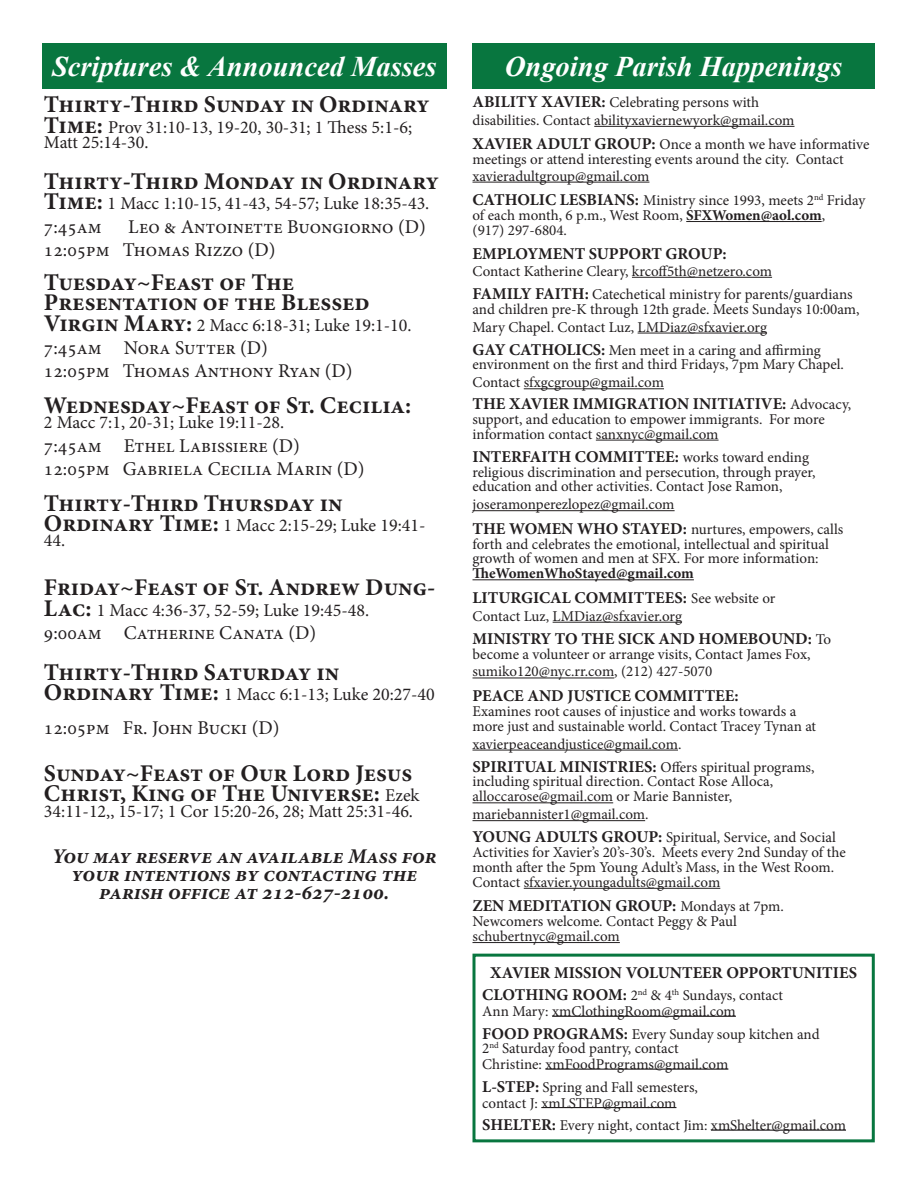
<style>
.page{position:relative;width:918px;height:1188px;background:#fff}
.page>*{position:absolute;margin:0;border:0;box-sizing:border-box;transform-origin:0 0}
.t1{font:italic 700 28.5px "Times New Roman";color:#fff}
.t2{font:700 24px/20.4px "Minion Pro";color:#231f20}
.t3{font:italic 700 21px/17.9px "Minion Pro";color:#231f20;text-align:center}
.t4{font:19.5px "Minion Pro";color:#231f20}
.t5{font:18px/15.3px "Minion Pro";color:#231f20}
.t6{font:700 16.5px "Minion Pro";color:#231f20}
.t7{font:15px/14.9px "Minion Pro";color:#231f20}
.s1{font-weight:700;font-size:16.5px}
.s2{font-weight:700}
.s3{font-weight:400;font-size:15px}
.s4{font-weight:700;font-size:24px}
.s5{font-weight:400;font-size:18px}
</style>
<div class="page">
<div style="left:42px;top:43px;width:405px;height:46px;background:#08763f"></div>
<div style="left:472px;top:43px;width:403px;height:46px;background:#08763f"></div>
<hr style="left:594px;top:126px;width:201px;height:1px;background:#231f20">
<hr style="left:472px;top:182px;width:177px;height:1px;background:#231f20">
<hr style="left:686px;top:221px;width:136px;height:1px;background:#231f20">
<hr style="left:632px;top:277px;width:140px;height:1px;background:#231f20">
<hr style="left:638px;top:333px;width:129px;height:1px;background:#231f20">
<hr style="left:524px;top:388px;width:140px;height:1px;background:#231f20">
<hr style="left:596px;top:440px;width:123px;height:1px;background:#231f20">
<hr style="left:472px;top:510px;width:203px;height:1px;background:#231f20">
<hr style="left:472px;top:579px;width:222px;height:1px;background:#231f20">
<hr style="left:553px;top:622px;width:129px;height:1px;background:#231f20">
<hr style="left:472px;top:678px;width:142px;height:1px;background:#231f20">
<hr style="left:472px;top:750px;width:206px;height:1px;background:#231f20">
<hr style="left:472px;top:802px;width:141px;height:1px;background:#231f20">
<hr style="left:472px;top:820px;width:173px;height:1px;background:#231f20">
<hr style="left:524px;top:888px;width:196px;height:1px;background:#231f20">
<hr style="left:472px;top:942px;width:148px;height:1px;background:#231f20">
<hr style="left:552px;top:1016px;width:184px;height:1px;background:#231f20">
<hr style="left:545px;top:1069px;width:183px;height:1px;background:#231f20">
<hr style="left:541px;top:1107px;width:135px;height:1px;background:#231f20">
<hr style="left:711px;top:1130px;width:135px;height:1px;background:#231f20">
<div style="left:472px;top:954px;width:403px;height:188px;border:3px solid #08763f"></div>
<p class="t1" style="left:52px;top:46px;width:386px">Scriptures &amp; Announced Masses</p>
<p class="t1" style="left:505px;top:46px;width:339px">Ongoing Parish Happenings</p>
<p class="t7" style="left:472px;top:95px;width:288px"><span class="s1">ABILITY XAVIER:</span> Celebrating persons with</p>
<p class="t7" style="left:472px;top:113px;width:324px">disabilities. Contact abilityxaviernewyork@gmail.com</p>
<p class="t7" style="left:472px;top:137px;width:398px"><span class="s1">XAVIER ADULT GROUP:</span> Once a month we have informative meetings or attend interesting events around the city. Contact</p>
<p class="t7" style="left:472px;top:168px;width:178px">xavieradultgroup@gmail.com</p>
<p class="t7" style="left:472px;top:193px;width:394px"><span class="s1">CATHOLIC LESBIANS:</span> Ministry since 1993, meets 2<sup>nd</sup> Friday of each month, 6 p.m., West Room, <span class="s2">SFXWomen@aol.com</span>,</p>
<p class="t7" style="left:472px;top:223px;width:96px">(917) 297-6804.</p>
<p class="t6" style="left:472px;top:243px;width:256px">EMPLOYMENT SUPPORT GROUP:</p>
<p class="t7" style="left:472px;top:264px;width:301px">Contact Katherine Cleary, krcoff5th@netzero.com</p>
<p class="t7" style="left:472px;top:287px;width:389px"><span class="s1">FAMILY FAITH:</span> Catechetical ministry for parents/guardians and children pre-K through 12th grade. Meets Sundays 10:00am,</p>
<p class="t7" style="left:473px;top:319px;width:296px">Mary Chapel. Contact Luz, LMDiaz@sfxavier.org</p>
<p class="t7" style="left:472px;top:342px;width:350px"><span class="s1">GAY CATHOLICS:</span> Men meet in a caring and affirming</p>
<p class="t7" style="left:473px;top:356px;width:373px;line-height:17.9px">environment on the first and third Fridays, 7pm Mary Chapel.<br>Contact sfxgcgroup@gmail.com</p>
<p class="t6" style="left:472px;top:392px;width:380px">THE XAVIER IMMIGRATION INITIATIVE: <span class="s3">Advocacy,</span></p>
<p class="t7" style="left:473px;top:412px;width:354px">support, and education to empower immigrants. For more information contact sanxnyc@gmail.com</p>
<p class="t6" style="left:472px;top:445px;width:338px">INTERFAITH COMMITTEE: <span class="s3">works toward ending</span></p>
<p class="t7" style="left:472px;top:464px;width:345px">religious discrimination and persecution, through prayer,</p>
<p class="t7" style="left:472px;top:479px;width:312px">education and other activities. Contact Jose Ramon,</p>
<p class="t7" style="left:472px;top:497px;width:204px">joseramonperezlopez@gmail.com</p>
<p class="t7" style="left:472px;top:522px;width:372px"><span class="s1">THE WOMEN WHO STAYED:</span> nurtures, empowers, calls forth and celebrates the emotional, intellectual and spiritual growth of women and men at SFX. For more information:<br><span class="s2">TheWomenWhoStayed@gmail.com</span></p>
<p class="t6" style="left:472px;top:586px;width:304px">LITURGICAL COMMITTEES: <span class="s3">See website or</span></p>
<p class="t7" style="left:473px;top:609px;width:211px">Contact Luz, LMDiaz@sfxavier.org</p>
<p class="t6" style="left:472px;top:627px;width:360px">MINISTRY TO THE SICK AND HOMEBOUND: <span class="s3">To</span></p>
<p class="t7" style="left:473px;top:647px;width:340px">become a volunteer or arrange visits, Contact James Fox,</p>
<p class="t7" style="left:473px;top:664px;width:241px">sumiko120@nyc.rr.com, (212) 427-5070</p>
<p class="t6" style="left:472px;top:684px;width:268px">PEACE AND JUSTICE COMMITTEE:</p>
<p class="t7" style="left:472px;top:704px;width:345px">Examines root causes of injustice and works towards a more just and sustainable world. Contact Tracey Tynan at</p>
<p class="t7" style="left:472px;top:736px;width:210px">xavierpeaceandjustice@gmail.com.</p>
<p class="t7" style="left:472px;top:759px;width:344px"><span class="s1">SPIRITUAL MINISTRIES:</span> Offers spiritual programs,</p>
<p class="t7" style="left:473px;top:774px;width:302px">including spiritual direction. Contact Rose Alloca,</p>
<p class="t7" style="left:473px;top:789px;width:261px">alloccarose@gmail.com or Marie Bannister,</p>
<p class="t7" style="left:473px;top:807px;width:178px">mariebannister1@gmail.com.</p>
<p class="t7" style="left:472px;top:830px;width:375px"><span class="s1">YOUNG ADULTS GROUP:</span> Spiritual, Service, and Social Activities for Xavier’s 20’s-30’s. Meets every 2nd Sunday of the month after the 5pm Young Adult’s Mass, in the West Room.<br>Contact sfxavier.youngadults@gmail.com</p>
<p class="t6" style="left:472px;top:894px;width:313px">ZEN MEDITATION GROUP: <span class="s3">Mondays at 7pm.</span></p>
<p class="t7" style="left:473px;top:914px;width:266px">Newcomers welcome. Contact Peggy &amp; Paul</p>
<p class="t7" style="left:473px;top:929px;width:149px">schubertnyc@gmail.com</p>
<p class="t6" style="left:490px;top:961px;width:368px">XAVIER MISSION VOLUNTEER OPPORTUNITIES</p>
<p class="t7" style="left:482px;top:988px;width:302px"><span class="s1">CLOTHING ROOM:</span> 2<sup>nd</sup> &amp; 4<sup>th</sup> Sundays, contact</p>
<p class="t7" style="left:482px;top:1004px;width:255px">Ann Mary: xmClothingRoom@gmail.com</p>
<p class="t7" style="left:482px;top:1027px;width:339px"><span class="s1">FOOD PROGRAMS:</span> Every Sunday soup kitchen and</p>
<p class="t7" style="left:482px;top:1041px;width:198px">2<sup>nd</sup> Saturday food pantry, contact</p>
<p class="t7" style="left:482px;top:1057px;width:248px">Christine: xmFoodPrograms@gmail.com</p>
<p class="t7" style="left:482px;top:1080px;width:217px"><span class="s1">L-STEP:</span> Spring and Fall semesters,</p>
<p class="t7" style="left:482px;top:1095px;width:196px">contact J: xmLSTEP@gmail.com</p>
<p class="t7" style="left:482px;top:1118px;width:365px"><span class="s1">SHELTER:</span> Every night, contact Jim: xmShelter@gmail.com</p>
<p class="t2" style="left:44px;top:94px;width:387px">Thirty-Third Sunday in Ordinary</p>
<p class="t5" style="left:44px;top:120px;width:370px"><span class="s4">Time:</span> Prov 31:10-13, 19-20, 30-31; 1 Thess 5:1-6;<br>Matt 25:14-30.</p>
<p class="t2" style="left:44px;top:171px;width:396px">Thirty-Third Monday in Ordinary</p>
<p class="t5" style="left:44px;top:196px;width:387px"><span class="s4">Time:</span> 1 Macc 1:10-15, 41-43, 54-57; Luke 18:35-43.</p>
<p class="t4" style="left:44px;top:213px;width:59px">7:45am</p>
<p class="t4" style="left:128px;top:213px;width:299px">Leo &amp; Antoinette Buongiorno (D)</p>
<p class="t4" style="left:44px;top:237px;width:233px">12:05pm Thomas Rizzo (D)</p>
<p class="t2" style="left:44px;top:272px;width:327px">Tuesday~Feast of The<br>Presentation of the Blessed</p>
<p class="t5" style="left:44px;top:317px;width:369px"><span class="s4">Virgin Mary:</span> 2 Macc 6:18-31; Luke 19:1-10.</p>
<p class="t4" style="left:44px;top:335px;width:226px">7:45am Nora Sutter (D)</p>
<p class="t4" style="left:44px;top:358px;width:310px">12:05pm Thomas Anthony Ryan (D)</p>
<p class="t2" style="left:44px;top:395px;width:369px">Wednesday~Feast of St. Cecilia:</p>
<p class="t5" style="left:44px;top:415px;width:242px">2 Macc 7:1, 20-31; Luke 19:11-28.</p>
<p class="t4" style="left:44px;top:432px;width:258px">7:45am Ethel Labissiere (D)</p>
<p class="t4" style="left:44px;top:456px;width:322px">12:05pm Gabriela Cecilia Marin (D)</p>
<p class="t2" style="left:44px;top:492px;width:300px">Thirty-Third Thursday in</p>
<p class="t5" style="left:44px;top:518px;width:383px"><span class="s4">Ordinary Time:</span> 1 Macc 2:15-29; Luke 19:41-<br>44.</p>
<p class="t2" style="left:44px;top:577px;width:393px">Friday~Feast of St. Andrew Dung-</p>
<p class="t5" style="left:44px;top:603px;width:327px"><span class="s4">Lac:</span> 1 Macc 4:36-37, 52-59; Luke 19:45-48.</p>
<p class="t4" style="left:44px;top:620px;width:274px">9:00am Catherine Canata (D)</p>
<p class="t2" style="left:44px;top:662px;width:297px">Thirty-Third Saturday in</p>
<p class="t5" style="left:44px;top:687px;width:392px"><span class="s4">Ordinary Time:</span> 1 Macc 6:1-13; Luke 20:27-40</p>
<p class="t4" style="left:44px;top:714px;width:237px">12:05pm Fr. John Bucki (D)</p>
<p class="t2" style="left:44px;top:763px;width:377px">Sunday~Feast of Our Lord Jesus<br>Christ, King of The Universe: <span class="s5">Ezek</span></p>
<p class="t5" style="left:44px;top:803px;width:371px">34:11-12,, 15-17; 1 Cor 15:20-26, 28; Matt 25:31-46.</p>
<p class="t3" style="left:52px;top:847px;width:386px">You may reserve an available Mass for your intentions by contacting the parish office at 212-627-2100.</p>
</div>
